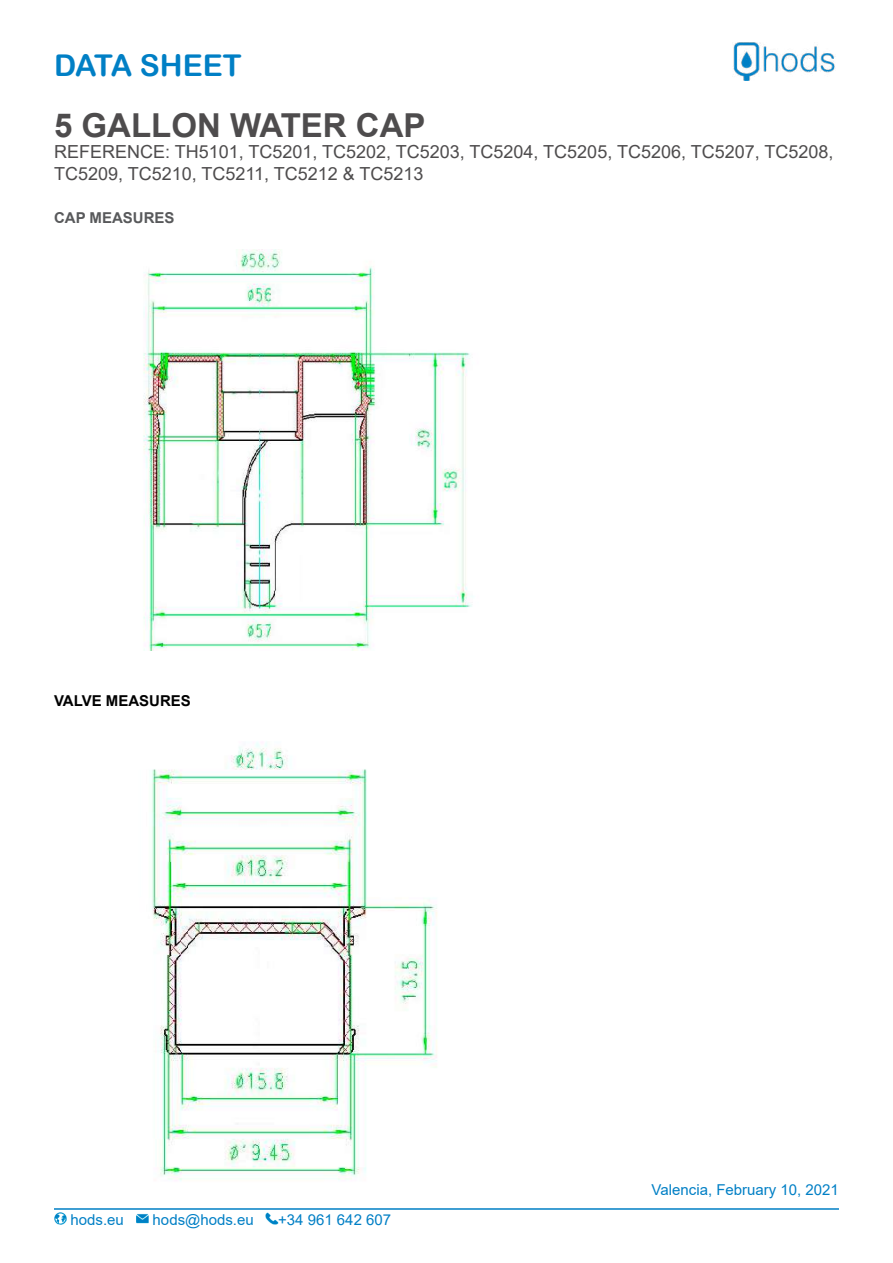
<style>
.page{position:relative;width:893px;height:1263px;background:#fff}
.page>*{position:absolute;margin:0;border:0;box-sizing:border-box;transform-origin:0 0}
.t1{font:700 33px "Arial";color:#4e4c4d}
.t2{font:30px "Arial Rounded MT Bold";color:#007fc5}
.t3{font:18px/21.6px "Arial";color:#4e4c4d}
.t4{font:15px "Arial";color:#007fc5}
.t5{font:700 15px "Arial";color:#000}
.t6{font:700 15px "Arial";color:#58595b}
</style>
<div class="page">
<img style="left:143px;top:250px;width:330px;height:401px">
<img style="left:152px;top:742px;width:285px;height:439px">
<svg style="left:54px;top:1212px;width:12px;height:12px"></svg>
<svg style="left:136px;top:1214px;width:12px;height:10px"></svg>
<svg style="left:266px;top:1212px;width:12px;height:12px"></svg>
<hr style="left:54px;top:1208px;width:785px;height:2px;background:#007fc5">
<img style="left:733px;top:43px;width:102px;height:37px">
<h2 class="t2" style="left:54px;top:47px;width:189px">DATA SHEET</h2>
<h1 class="t1" style="left:54px;top:102px;width:373px">5 GALLON WATER CAP</h1>
<p class="t3" style="left:54px;top:141px;width:781px">REFERENCE: TH5101, TC5201, TC5202, TC5203, TC5204, TC5205, TC5206, TC5207, TC5208,<br>TC5209, TC5210, TC5211, TC5212 &amp; TC5213</p>
<p class="t6" style="left:54px;top:207px;width:122px">CAP MEASURES</p>
<p class="t5" style="left:54px;top:690px;width:138px">VALVE MEASURES</p>
<p class="t4" style="left:71px;top:1209px;width:55px">hods.eu</p>
<p class="t4" style="left:153px;top:1209px;width:103px">hods@hods.eu</p>
<p class="t4" style="left:278px;top:1209px;width:115px">+34 961 642 607</p>
<p class="t4" style="left:652px;top:1179px;width:189px">Valencia, February 10, 2021</p>
</div>
